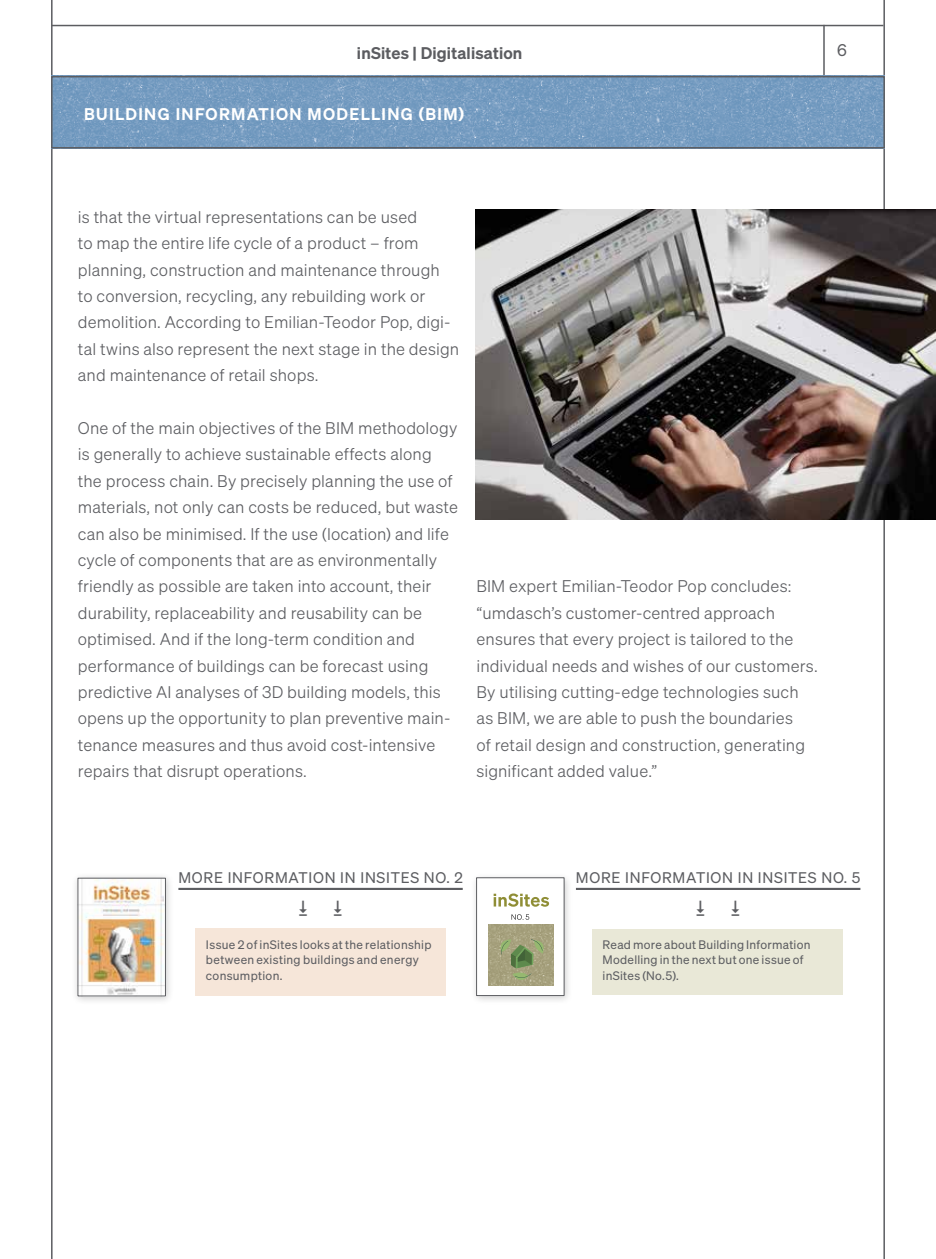
<style>
.page{position:relative;width:936px;height:1259px;background:#fff}
.page>*{position:absolute;margin:0;border:0;box-sizing:border-box;transform-origin:0 0}
.t1{font:16.5px/26.4px "Sohne Leicht";letter-spacing:.01em;color:#5c5d61}
.t2{font:600 16.5px "Sohne";letter-spacing:.085em;color:#fff}
.t3{font:600 16.5px "Sohne";letter-spacing:.01em;color:#5c5d61}
.t4{font:16.5px "Sohne Buch";color:#5c5d61}
.t5{font:15px "Sohne Buch";letter-spacing:.05em;color:#5c5d61}
.t6{font:12px/15.3px "Sohne Buch";letter-spacing:.025em;color:#5c5d61}
</style>
<div class="page">
<hr style="left:52px;top:25px;width:831px;height:1px;background:#5c5d61">
<hr style="left:823px;top:25px;width:1px;height:52px;background:#5c5d61">
<hr style="left:51px;top:0;width:2px;height:1259px;background:#5c5d61">
<hr style="left:883px;top:0;width:1px;height:1259px;background:#5c5d61">
<img style="left:54px;top:79px;width:827px;height:66px">
<div style="left:51px;top:76px;width:833px;height:72px;border:2px solid #5c5d61"></div>
<img style="left:475px;top:209px;width:460px;height:311px">
<div style="left:195px;top:928px;width:251px;height:67px;background:#f6e6d9"></div>
<hr style="left:178px;top:888px;width:284px;height:2px;background:#5c5d61">
<div style="left:71px;top:872px;width:103px;height:133px;background:#000;opacity:.2"></div>
<img style="left:80px;top:880px;width:83px;height:114px">
<div style="left:592px;top:929px;width:251px;height:66px;background:#e9e8d7"></div>
<hr style="left:576px;top:888px;width:284px;height:2px;background:#5c5d61">
<div style="left:470px;top:871px;width:103px;height:134px;background:#000;opacity:.2"></div>
<div style="left:476px;top:877px;width:88px;height:118px;background:#fff"></div>
<div style="left:476px;top:877px;width:88px;height:118px;border:1px solid #5c5d61"></div>
<img style="left:489px;top:924px;width:64px;height:61px">
<svg style="left:496px;top:939px;width:51px;height:47px;background:#979d73"></svg>
<svg style="left:493px;top:893px;width:56px;height:13px"></svg>
<svg style="left:511px;top:914px;width:18px;height:6px"></svg>
<p class="t3" style="left:357px;top:43px;width:167px">inSites | Digitalisation</p>
<p class="t4" style="left:837px;top:41px;width:11px">6</p>
<p class="t2" style="left:84px;top:103px;width:381px">BUILDING INFORMATION MODELLING (BIM)</p>
<p class="t1" style="left:78px;top:203px;width:383px">is that the virtual representations can be used<br>to map the entire life cycle of a product – from planning, construction and maintenance through<br>to conversion, recycling, any rebuilding work or demolition. According to Emilian-Teodor Pop, digi&shy;tal twins also represent the next stage in the design and maintenance of retail shops.</p>
<p class="t1" style="left:78px;top:415px;width:381px">One of the main objectives of the BIM methodology is generally to achieve sustainable effects along the process chain. By precisely planning the use of materials, not only can costs be reduced, but waste can also be minimised. If the use (location) and life cycle of components that are as environmentally friendly as possible are taken into account, their durability, replaceability and reusability can be optimised. And if the long-term condition and performance of buildings can be forecast using predictive AI analyses of 3D building models, this opens up the opportunity to plan preventive main&shy;tenance measures and thus avoid cost-intensive repairs that disrupt operations.</p>
<p class="t1" style="left:476px;top:573px;width:343px">BIM expert Emilian-Teodor Pop concludes: “umdasch’s customer-centred approach ensures that every project is tailored to the individual needs and wishes of our customers.<br>By utilising cutting-edge technologies such as BIM, we are able to push the boundaries<br>of retail design and construction, generating significant added value.”</p>
<p class="t5" style="left:178px;top:868px;width:286px">MORE INFORMATION IN INSITES NO. 2</p>
<p class="t6" style="left:206px;top:936px;width:227px">Issue 2 of inSites looks at the relationship between existing buildings and energy consumption.</p>
<p class="t5" style="left:576px;top:868px;width:286px">MORE INFORMATION IN INSITES NO. 5</p>
<p class="t6" style="left:602px;top:936px;width:209px">Read more about Building Information<br>Modelling in the next but one issue of inSites (No.5).</p>
</div>
